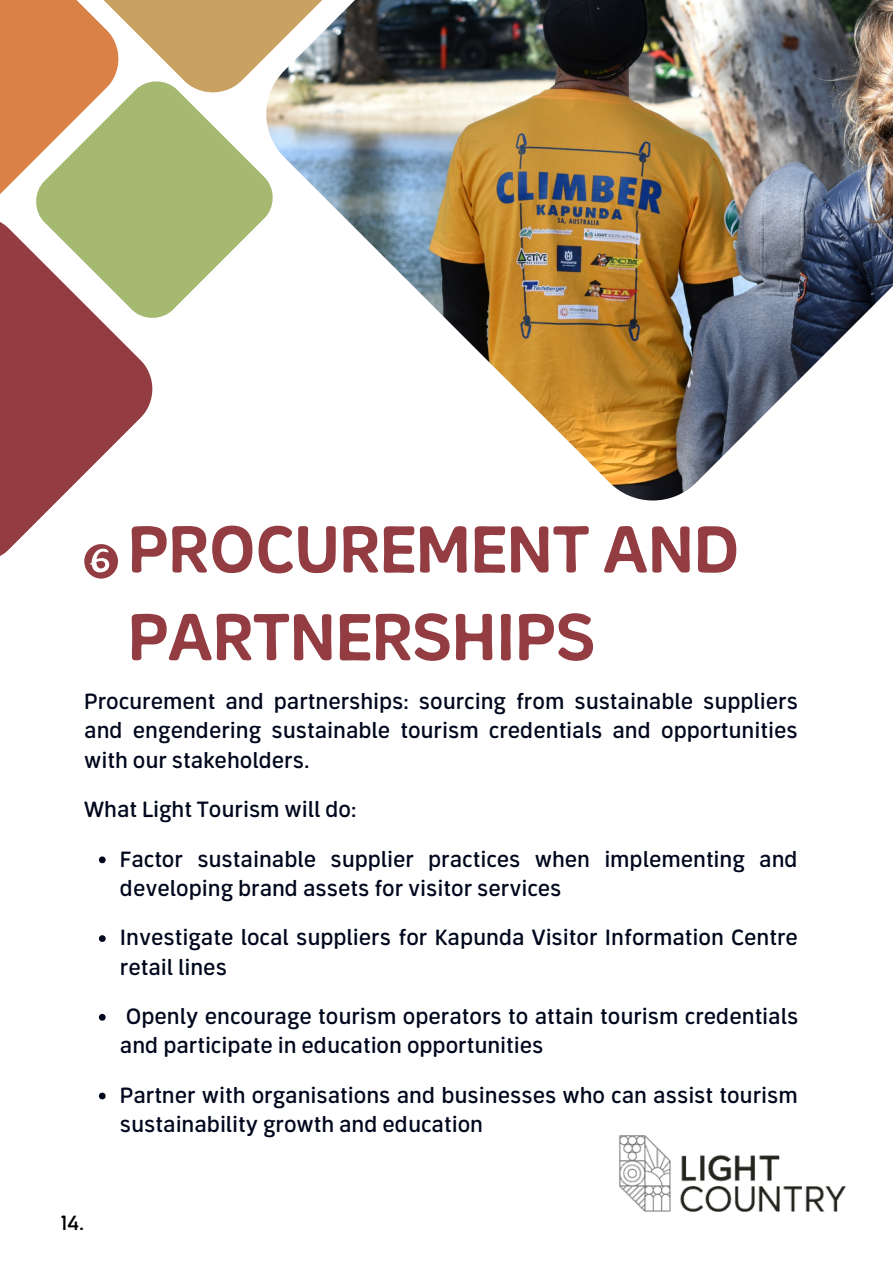
<style>
.page{position:relative;width:893px;height:1264px;background:#fff}
.page>*{position:absolute;margin:0;border:0;box-sizing:border-box;transform-origin:0 0}
.t1{font:700 63px/87.8px "Aventra";color:#933d43}
.t2{font:21px/29.2px "Aventra";color:#01081d}
.t3{font:19.5px "Aventra";color:#000}
</style>
<div class="page">
<img style="left:375px;top:0;width:517px;height:500px">
<svg style="left:99px;top:856px;width:7px;height:7px"></svg>
<svg style="left:99px;top:935px;width:7px;height:6px"></svg>
<svg style="left:99px;top:1013px;width:7px;height:7px"></svg>
<svg style="left:99px;top:1092px;width:7px;height:7px"></svg>
<img style="left:0;top:0;width:402px;height:248px">
<svg style="left:0;top:200px;width:153px;height:356px;fill:#933d43"></svg>
<svg style="left:24px;top:69px;width:261px;height:261px;fill:#a6b971"></svg>
<img style="left:619px;top:1135px;width:227px;height:77px">
<svg style="left:84px;top:544px;width:34px;height:34px"></svg>
<h1 class="t1" style="left:128px;top:506px;width:612px">PROCUREMENT AND<br>PARTNERSHIPS</h1>
<p class="t2" style="left:84px;top:687px;width:715px;text-align:justify">Procurement and partnerships: sourcing from sustainable suppliers and engendering sustainable tourism credentials and opportunities with our stakeholders.</p>
<p class="t2" style="left:84px;top:795px;width:273px">What Light Tourism will do:</p>
<p class="t3" style="left:61px;top:1211px;width:25px">14.</p>
<p class="t2" style="left:120px;top:844px;width:679px">Factor sustainable supplier practices when implementing and developing brand assets for visitor services</p>
<p class="t2" style="left:120px;top:923px;width:679px">Investigate local suppliers for Kapunda Visitor Information Centre retail lines</p>
<p class="t2" style="left:120px;top:1002px;width:679px">Openly encourage tourism operators to attain tourism credentials and participate in education opportunities</p>
<p class="t2" style="left:120px;top:1080px;width:679px">Partner with organisations and businesses who can assist tourism sustainability growth and education</p>
</div>
